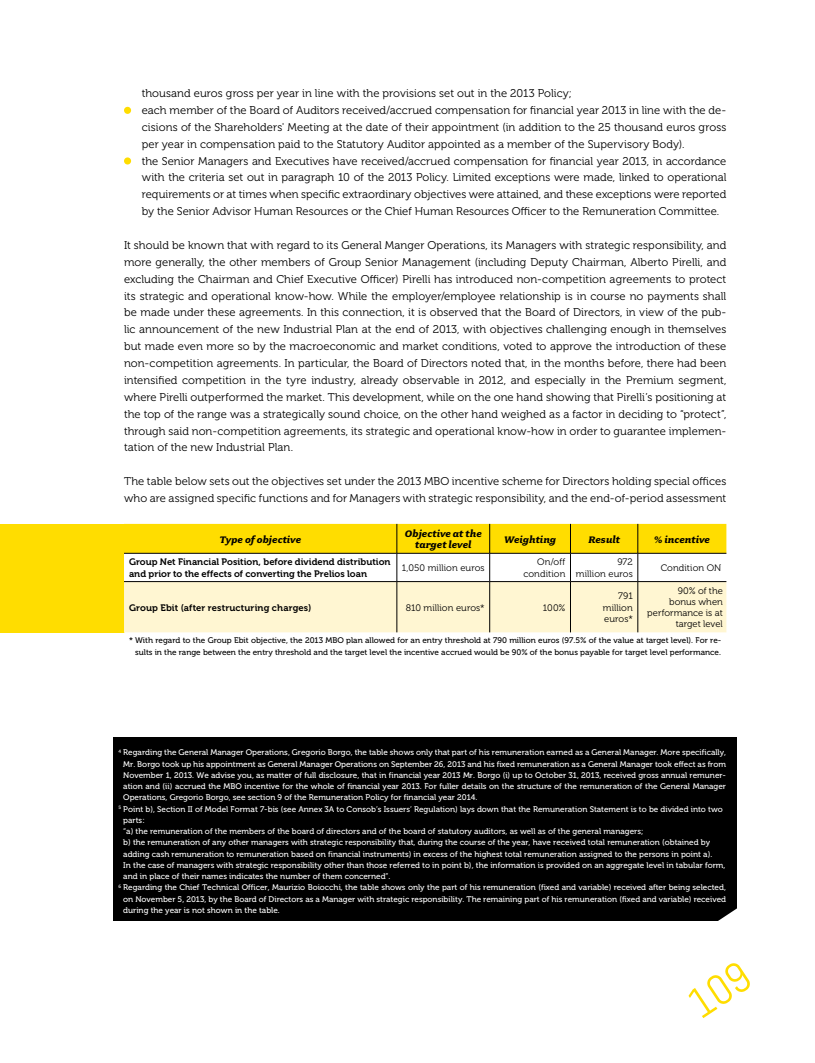
<style>
.page{position:relative;width:815px;height:1063px;background:#fff}
.page>*{position:absolute;margin:0;border:0;box-sizing:border-box;transform-origin:0 0}
.t1{font:11.25px/16.9px "Museo 300";letter-spacing:.005em;color:#000}
.t2{font:italic 700 10.62px/11.5px "Fairplex Wide";letter-spacing:.005em;color:#000;text-align:center}
.t3{font:9.38px/11.2px "Museo 300";letter-spacing:.01em;color:#000;text-align:right}
.t4{font:9.38px/11.2px "Museo 700";letter-spacing:.005em;color:#000}
.t5{font:8.12px "Museo 500";color:#fff}
.t6{font:8.12px/11.2px "Museo 500";color:#000;text-align:right}
</style>
<div class="page">
<div style="left:114px;top:737px;width:623px;height:184px;background:#000"></div>
<div style="left:0;top:524px;width:124px;height:108px;background:#fd0"></div>
<div style="left:124px;top:107px;width:7px;height:7px;background:#fd0;border-radius:50%"></div>
<div style="left:124px;top:157px;width:7px;height:8px;background:#fd0;border-radius:50%"></div>
<svg style="left:124px;top:632px;width:602px;height:1px"></svg>
<svg style="left:124px;top:524px;width:602px;height:108px"></svg>
<hr style="left:124px;top:581px;width:273px;height:1px;background:#000">
<hr style="left:397px;top:581px;width:93px;height:1px;background:#000">
<hr style="left:397px;top:582px;width:1px;height:50px;background:#000">
<hr style="left:490px;top:581px;width:80px;height:1px;background:#000">
<hr style="left:489px;top:582px;width:1px;height:50px;background:#000">
<hr style="left:570px;top:581px;width:68px;height:1px;background:#000">
<hr style="left:570px;top:582px;width:1px;height:50px;background:#000">
<hr style="left:638px;top:581px;width:88px;height:1px;background:#000">
<hr style="left:638px;top:582px;width:1px;height:50px;background:#000">
<svg style="left:718px;top:908px;width:19px;height:13px"></svg>
<p class="t1" style="left:142px;top:85px;width:586px">thousand euros gross per year in line with the provisions set out in the 2013 Policy;<br>each member of the Board of Auditors received/accrued compensation for financial year 2013 in line with the de&shy;cisions of the Shareholders' Meeting at the date of their appointment (in addition to the 25 thousand euros gross per year in compensation paid to the Statutory Auditor appointed as a member of the Supervisory Body).<br>the Senior Managers and Executives have received/accrued compensation for financial year 2013, in accordance with the criteria set out in paragraph 10 of the 2013 Policy. Limited exceptions were made, linked to operational requirements or at times when specific extraordinary objectives were attained, and these exceptions were reported by the Senior Advisor Human Resources or the Chief Human Resources Officer to the Remuneration Committee.</p>
<p class="t1" style="left:124px;top:237px;width:604px;text-align:justify">It should be known that with regard to its General Manger Operations, its Managers with strategic responsibility, and more generally, the other members of Group Senior Management (including Deputy Chairman, Alberto Pirelli, and excluding the Chairman and Chief Executive Officer) Pirelli has introduced non-competition agreements to protect its strategic and operational know-how. While the employer/employee relationship is in course no payments shall be made under these agreements. In this connection, it is observed that the Board of Directors, in view of the pub&shy;lic announcement of the new Industrial Plan at the end of 2013, with objectives challenging enough in themselves but made even more so by the macroeconomic and market conditions, voted to approve the introduction of these non-competition agreements. In particular, the Board of Directors noted that, in the months before, there had been intensified competition in the tyre industry, already observable in 2012, and especially in the Premium segment, where Pirelli outperformed the market. This development, while on the one hand showing that Pirelli’s positioning at the top of the range was a strategically sound choice, on the other hand weighed as a factor in deciding to “protect”, through said non-competition agreements, its strategic and operational know-how in order to guarantee implemen&shy;tation of the new Industrial Plan.</p>
<p class="t1" style="left:124px;top:473px;width:604px">The table below sets out the objectives set under the 2013 MBO incentive scheme for Directors holding special offices who are assigned specific functions and for Managers with strategic responsibility, and the end-of-period assessment</p>
<p class="t2" style="left:220px;top:533px;width:83px">Type of objective</p>
<p class="t2" style="left:405px;top:528px;width:78px">Objective at the target level</p>
<p class="t2" style="left:504px;top:533px;width:53px">Weighting</p>
<p class="t2" style="left:588px;top:533px;width:33px">Result</p>
<p class="t2" style="left:654px;top:533px;width:57px">% incentive</p>
<p class="t4" style="left:129px;top:557px;width:263px">Group Net Financial Position, before dividend distribution and prior to the effects of converting the Prelios loan</p>
<p class="t3" style="left:402px;top:562px;width:84px">1,050 million euros</p>
<p class="t3" style="left:523px;top:557px;width:44px">On/off condition</p>
<p class="t3" style="left:576px;top:557px;width:58px">972<br>million euros</p>
<p class="t3" style="left:661px;top:562px;width:62px">Condition ON</p>
<p class="t4" style="left:129px;top:602px;width:184px">Group Ebit (after restructuring charges)</p>
<p class="t3" style="left:406px;top:602px;width:80px">810 million euros*</p>
<p class="t3" style="left:543px;top:602px;width:24px">100%</p>
<p class="t3" style="left:603px;top:591px;width:31px;text-align:justify;text-indent:15px">791 million euros*</p>
<p class="t3" style="left:647px;top:585px;width:77px">90% of the<br>bonus when performance is at target level</p>
<p class="t6" style="left:129px;top:635px;width:594px">* With regard to the Group Ebit objective, the 2013 MBO plan allowed for an entry threshold at 790 million euros (97.5% of the value at target level). For re&shy;sults in the range between the entry threshold and the target level the incentive accrued would be 90% of the bonus payable for target level performance.</p>
<p class="t5" style="left:118px;top:748px;width:609px"><sup>4</sup> Regarding the General Manager Operations, Gregorio Borgo, the table shows only that part of his remuneration earned as a General Manager. More specifically,</p>
<p class="t5" style="left:123px;top:759px;width:604px">Mr. Borgo took up his appointment as General Manager Operations on September 26, 2013 and his fixed remuneration as a General Manager took effect as from</p>
<p class="t5" style="left:123px;top:771px;width:604px">November 1, 2013. We advise you, as matter of full disclosure, that in financial year 2013 Mr. Borgo (i) up to October 31, 2013, received gross annual remuner-</p>
<p class="t5" style="left:123px;top:782px;width:604px">ation and (ii) accrued the MBO incentive for the whole of financial year 2013. For fuller details on the structure of the remuneration of the General Manager</p>
<p class="t5" style="left:123px;top:793px;width:356px">Operations, Gregorio Borgo, see section 9 of the Remuneration Policy for financial year 2014.</p>
<p class="t5" style="left:118px;top:804px;width:606px"><sup>5</sup> Point b), Section II of Model Format 7-bis (see Annex 3A to Consob’s Issuers’ Regulation) lays down that the Remuneration Statement is to be divided into two</p>
<p class="t5" style="left:123px;top:816px;width:23px">parts:</p>
<p class="t5" style="left:123px;top:827px;width:522px">“a) the remuneration of the members of the board of directors and of the board of statutory auditors, as well as of the general managers;</p>
<p class="t5" style="left:123px;top:838px;width:588px">b) the remuneration of any other managers with strategic responsibility that, during the course of the year, have received total remuneration (obtained by</p>
<p class="t5" style="left:123px;top:849px;width:591px">adding cash remuneration to remuneration based on financial instruments) in excess of the highest total remuneration assigned to the persons in point a).</p>
<p class="t5" style="left:123px;top:861px;width:604px">In the case of managers with strategic responsibility other than those referred to in point b), the information is provided on an aggregate level in tabular form,</p>
<p class="t5" style="left:123px;top:872px;width:269px">and in place of their names indicates the number of them concerned”.</p>
<p class="t5" style="left:118px;top:883px;width:609px"><sup>6</sup> Regarding the Chief Technical Officer, Maurizio Boiocchi, the table shows only the part of his remuneration (fixed and variable) received after being selected,</p>
<p class="t5" style="left:123px;top:894px;width:604px">on November 5, 2013, by the Board of Directors as a Manager with strategic responsibility. The remaining part of his remuneration (fixed and variable) received</p>
<p class="t5" style="left:123px;top:906px;width:158px">during the year is not shown in the table.</p>
</div>
